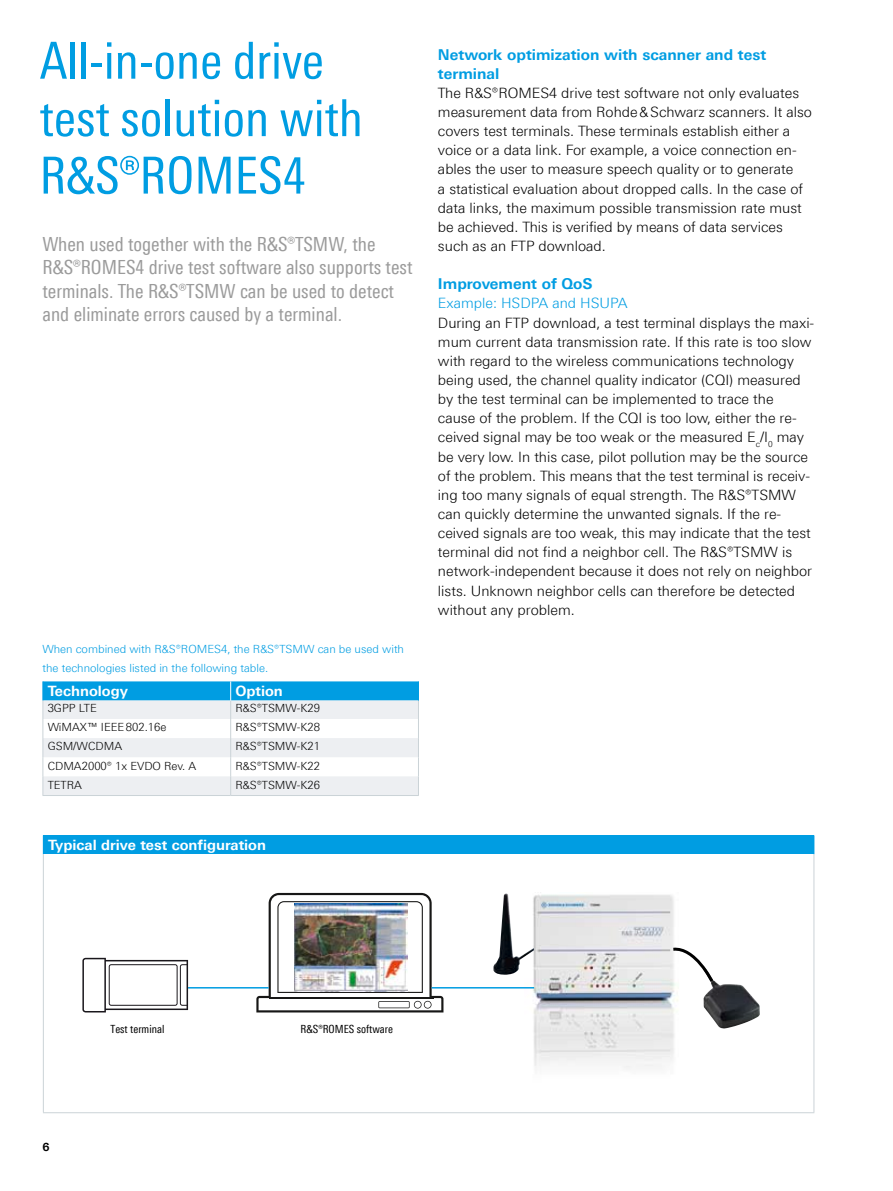
<style>
.page{position:relative;width:893px;height:1191px;background:#fff}
.page>*{position:absolute;margin:0;border:0;box-sizing:border-box;transform-origin:0 0}
.t1{font:51px/57.4px "Linotype Univers 420 Cn";color:#009de2}
.t2{font:19.5px/23.4px "Linotype Univers 420 Cn";color:#9b9b9b}
.t3{font:700 15px/19.2px "Linotype Univers 630";color:#009de2}
.t4{font:300 14.25px/19.2px "Linotype Univers 330";color:#000}
.t5{font:700 14.25px "Linotype Univers 630";color:#fff}
.t6{font:300 14.25px "Linotype Univers 330";color:#009de2}
.t7{font:300 11.25px "Linotype Univers 330";color:#000}
.t8{font:300 11.25px/19.2px "Linotype Univers 330";color:#009de2}
.t9{font:11.25px "Linotype Univers 420 Cn";color:#000}
.t10{font:700 11.25px "Linotype Univers 630";color:#000}
</style>
<div class="page">
<hr style="left:43px;top:795px;width:188px;height:1px;background:#cbd3d7">
<hr style="left:231px;top:795px;width:188px;height:1px;background:#cbd3d7">
<svg style="left:43px;top:681px;width:376px;height:114px"></svg>
<div style="left:43px;top:835px;width:771px;height:19px;background:#009de2"></div>
<svg style="left:814px;top:835px;width:1px;height:19px"></svg>
<hr style="left:43px;top:854px;width:1px;height:258px;background:#cbd3d7">
<hr style="left:814px;top:854px;width:1px;height:258px;background:#cbd3d7">
<hr style="left:43px;top:1112px;width:771px;height:1px;background:#cbd3d7">
<img style="left:524px;top:894px;width:154px;height:175px">
<svg style="left:256px;top:893px;width:187px;height:119px"></svg>
<hr style="left:269px;top:997px;width:164px;height:1px;background:#171716">
<img style="left:493px;top:893px;width:41px;height:81px">
<img style="left:703px;top:981px;width:57px;height:47px">
<svg style="left:670px;top:946px;width:45px;height:38px"></svg>
<hr style="left:432px;top:987px;width:102px;height:1px;background:#009de2">
<hr style="left:188px;top:987px;width:81px;height:1px;background:#009de2">
<svg style="left:82px;top:957px;width:106px;height:55px"></svg>
<img style="left:295px;top:903px;width:113px;height:88px">
<h1 class="t1" style="left:40px;top:31px;width:325px">All-in-one drive test solution with<br>R&amp;S®ROMES4</h1>
<h2 class="t2" style="left:43px;top:232px;width:371px">When used together with the R&amp;S®TSMW, the R&amp;S®ROMES4 drive test software also supports test terminals. The R&amp;S®TSMW can be used to detect and eliminate errors caused by a terminal.</h2>
<p class="t8" style="left:43px;top:639px;width:363px">When combined with R&amp;S®ROMES4, the R&amp;S®TSMW can be used with the technologies listed in the following table.</p>
<p class="t5" style="left:48px;top:682px;width:82px">Technology</p>
<p class="t5" style="left:235px;top:682px;width:49px">Option</p>
<p class="t7" style="left:48px;top:701px;width:51px">3GPP LTE</p>
<p class="t7" style="left:235px;top:701px;width:86px">R&amp;S®TSMW-K29</p>
<p class="t7" style="left:48px;top:720px;width:120px">WiMAX™ IEEE802.16e</p>
<p class="t7" style="left:235px;top:720px;width:86px">R&amp;S®TSMW-K28</p>
<p class="t7" style="left:48px;top:740px;width:76px">GSM/WCDMA</p>
<p class="t7" style="left:235px;top:740px;width:86px">R&amp;S®TSMW-K21</p>
<p class="t7" style="left:48px;top:759px;width:150px">CDMA2000® 1x EVDO Rev. A</p>
<p class="t7" style="left:235px;top:759px;width:86px">R&amp;S®TSMW-K22</p>
<p class="t7" style="left:48px;top:778px;width:36px">TETRA</p>
<p class="t7" style="left:235px;top:778px;width:86px">R&amp;S®TSMW-K26</p>
<p class="t5" style="left:48px;top:836px;width:219px">Typical drive test configuration</p>
<p class="t3" style="left:438px;top:44px;width:330px">Network optimization with scanner and test terminal</p>
<p class="t4" style="left:438px;top:83px;width:376px">The R&amp;S®ROMES4 drive test software not only evaluates measurement data from Rohde&amp;Schwarz scanners. It also covers test terminals. These terminals establish either a voice or a data link. For example, a voice connection en&shy;ables the user to measure speech quality or to generate<br>a statistical evaluation about dropped calls. In the case of data links, the maximum possible transmission rate must be achieved. This is verified by means of data services such as an FTP download.</p>
<p class="t3" style="left:438px;top:274px;width:156px">Improvement of QoS</p>
<p class="t6" style="left:438px;top:295px;width:191px">Example: HSDPA and HSUPA</p>
<p class="t4" style="left:438px;top:313px;width:378px">During an FTP download, a test terminal displays the maxi&shy;mum current data transmission rate. If this rate is too slow with regard to the wireless communications technology being used, the channel quality indicator (CQI) measured by the test terminal can be implemented to trace the cause of the problem. If the CQI is too low, either the re&shy;ceived signal may be too weak or the measured E<sub>c</sub>/I<sub>0</sub> may be very low. In this case, pilot pollution may be the source of the problem. This means that the test terminal is receiv&shy;ing too many signals of equal strength. The R&amp;S®TSMW can quickly determine the unwanted signals. If the re&shy;ceived signals are too weak, this may indicate that the test terminal did not find a neighbor cell. The R&amp;S®TSMW is network-independent because it does not rely on neighbor lists. Unknown neighbor cells can therefore be detected without any problem.</p>
<p class="t10" style="left:43px;top:1139px;width:9px">6</p>
<p class="t9" style="left:111px;top:1022px;width:55px">Test terminal</p>
<p class="t9" style="left:301px;top:1022px;width:94px">R&amp;S®ROMES software</p>
</div>
